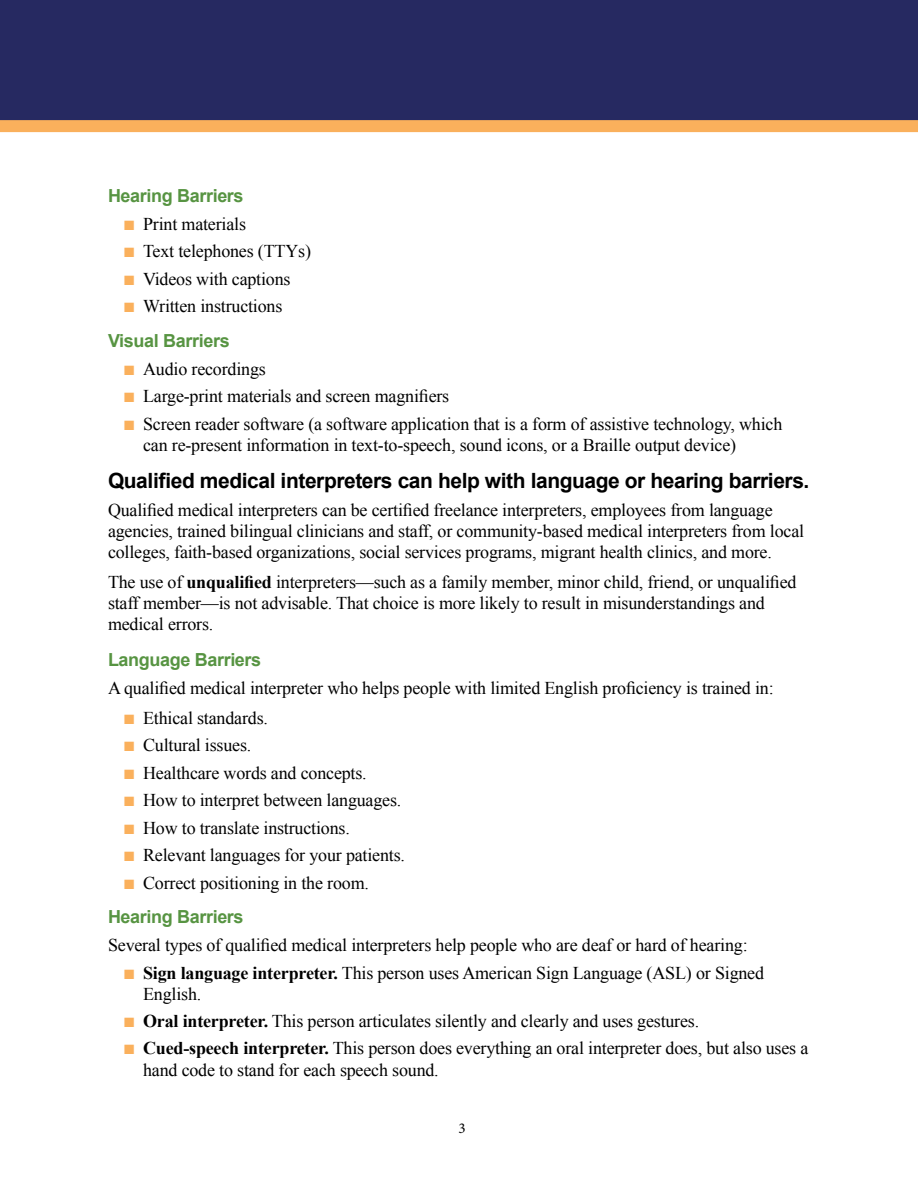
<style>
.page{position:relative;width:918px;height:1188px;background:#fff}
.page>*{position:absolute;margin:0;border:0;box-sizing:border-box;transform-origin:0 0}
.Secondary_Head{font:700 21px "Arial";letter-spacing:-.02em;color:#000}
.Text{font:18px/21px "Times New Roman";letter-spacing:-.01em;color:#000}
.Third_Level_Head{font:700 18px "Arial";letter-spacing:-.02em;color:#579442}
.t1{font:15px "Minion Pro";color:#000}
.s1{color:#fab05c}
.s2{font-weight:700}
</style>
<div class="page">
<div style="left:0;top:0;width:918px;height:123px;background:#262961"></div>
<div style="left:0;top:120px;width:918px;height:12px;background:#fab05c"></div>
<p class="Third_Level_Head" style="left:108px;top:184px;width:137px">Hearing Barriers</p>
<p class="Text" style="left:124px;top:213px;width:123px"><span class="s1">■</span> Print materials</p>
<p class="Text" style="left:124px;top:241px;width:188px"><span class="s1">■</span> Text telephones (TTYs)</p>
<p class="Text" style="left:124px;top:268px;width:168px"><span class="s1">■</span> Videos with captions</p>
<p class="Text" style="left:124px;top:295px;width:160px"><span class="s1">■</span> Written instructions</p>
<p class="Third_Level_Head" style="left:108px;top:329px;width:123px">Visual Barriers</p>
<p class="Text" style="left:124px;top:358px;width:143px"><span class="s1">■</span> Audio recordings</p>
<p class="Text" style="left:124px;top:385px;width:327px"><span class="s1">■</span> Large-print materials and screen magnifiers</p>
<p class="Text" style="left:143px;top:413px;width:641px;text-indent:-19px"><span class="s1">■</span> Screen reader software (a software application that is a form of assistive technology, which can re-present information in text-to-speech, sound icons, or a Braille output device)</p>
<p class="Secondary_Head" style="left:108px;top:467px;width:703px">Qualified medical interpreters can help with language or hearing barriers.</p>
<p class="Text" style="left:108px;top:499px;width:698px">Qualified medical interpreters can be certified freelance interpreters, employees from language agencies, trained bilingual clinicians and staff, or community-based medical interpreters from local colleges, faith-based organizations, social services programs, migrant health clinics, and more.</p>
<p class="Text" style="left:108px;top:571px;width:690px">The use of <span class="s2">unqualified</span> interpreters—such as a family member, minor child, friend, or unqualified staff member—is not advisable. That choice is more likely to result in misunderstandings and medical errors.</p>
<p class="Third_Level_Head" style="left:108px;top:648px;width:155px">Language Barriers</p>
<p class="Text" style="left:108px;top:677px;width:667px">A qualified medical interpreter who helps people with limited English proficiency is trained in:</p>
<p class="Text" style="left:124px;top:707px;width:145px"><span class="s1">■</span> Ethical standards.</p>
<p class="Text" style="left:124px;top:734px;width:129px"><span class="s1">■</span> Cultural issues.</p>
<p class="Text" style="left:124px;top:762px;width:244px"><span class="s1">■</span> Healthcare words and concepts.</p>
<p class="Text" style="left:124px;top:789px;width:279px"><span class="s1">■</span> How to interpret between languages.</p>
<p class="Text" style="left:124px;top:817px;width:227px"><span class="s1">■</span> How to translate instructions.</p>
<p class="Text" style="left:124px;top:844px;width:282px"><span class="s1">■</span> Relevant languages for your patients.</p>
<p class="Text" style="left:124px;top:872px;width:246px"><span class="s1">■</span> Correct positioning in the room.</p>
<p class="Third_Level_Head" style="left:108px;top:905px;width:137px">Hearing Barriers</p>
<p class="Text" style="left:108px;top:934px;width:641px">Several types of qualified medical interpreters help people who are deaf or hard of hearing:</p>
<p class="Text" style="left:143px;top:962px;width:623px;text-indent:-19px"><span class="s1">■</span> <span class="s2">Sign language interpreter.</span> This person uses American Sign Language (ASL) or Signed<br>English.</p>
<p class="Text" style="left:124px;top:1010px;width:577px"><span class="s1">■</span> <span class="s2">Oral interpreter.</span> This person articulates silently and clearly and uses gestures.</p>
<p class="Text" style="left:143px;top:1038px;width:667px;text-indent:-19px"><span class="s1">■</span> <span class="s2">Cued-speech interpreter.</span> This person does everything an oral interpreter does, but also uses a hand code to stand for each speech sound.</p>
<p class="t1" style="left:459px;top:1118px;width:9px">3</p>
</div>
